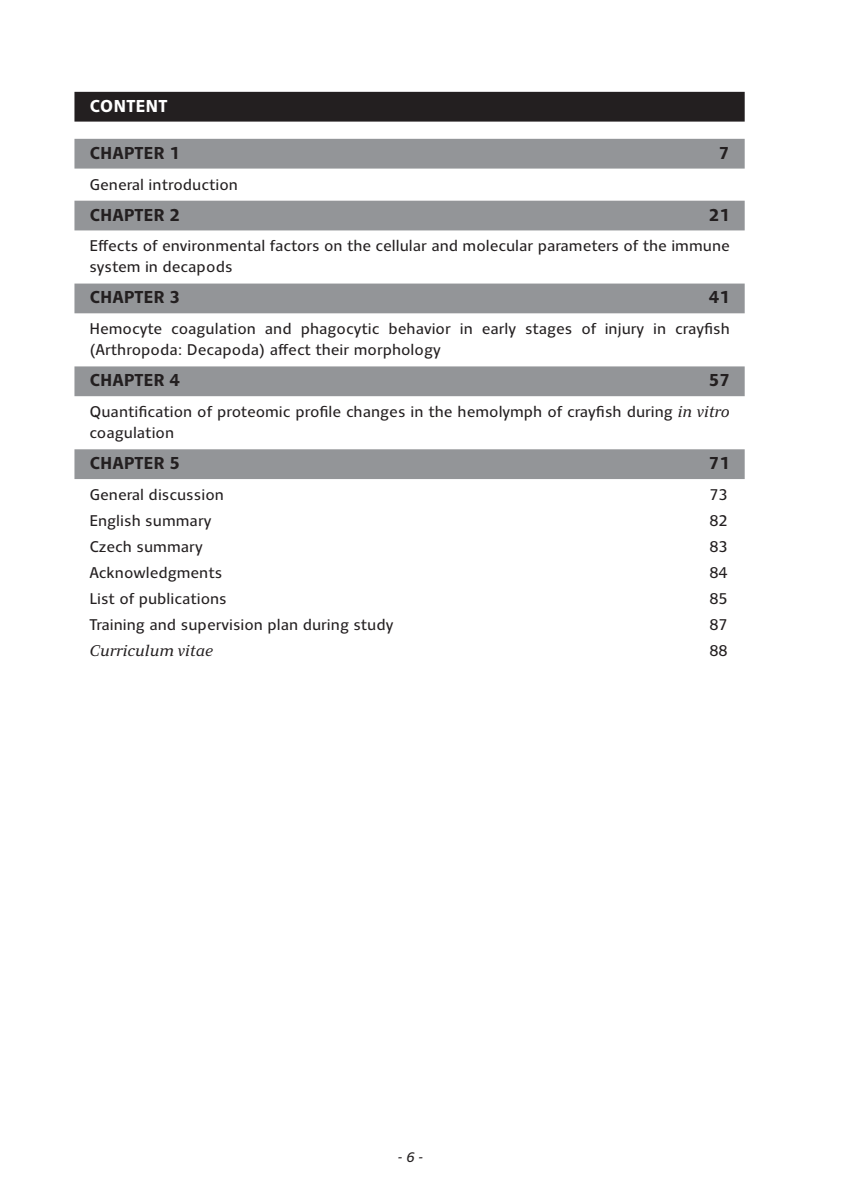
<style>
.page{position:relative;width:844px;height:1191px;background:#fff}
.page>*{position:absolute;margin:0;border:0;box-sizing:border-box;transform-origin:0 0}
.t1{font:700 17.5px "Clara Sans";color:#231f20}
.zakladni_styl{font:700 17.5px "Clara Sans";color:#fff}
.t2{font:15.75px/21px "Clara Sans";color:#231f20}
.t3{font:italic 15.75px "Clara Serif";color:#231f20}
.t4{font:italic 14px "Clara Sans";color:#231f20}
.s1{font-family:"Clara Serif";font-style:italic}
</style>
<div class="page">
<div style="left:74px;top:92px;width:670px;height:30px;background:#231f20"></div>
<div style="left:74px;top:139px;width:670px;height:30px;background:#939598"></div>
<div style="left:74px;top:201px;width:670px;height:29px;background:#939598"></div>
<div style="left:74px;top:283px;width:670px;height:30px;background:#939598"></div>
<div style="left:74px;top:366px;width:670px;height:30px;background:#939598"></div>
<div style="left:74px;top:449px;width:670px;height:30px;background:#939598"></div>
<p class="zakladni_styl" style="left:89px;top:96px;width:79px">CONTENT</p>
<p class="t1" style="left:89px;top:143px;width:92px">CHAPTER 1</p>
<p class="t1" style="left:718px;top:143px;width:12px">7</p>
<p class="t2" style="left:89px;top:174px;width:150px">General introduction</p>
<p class="t1" style="left:89px;top:205px;width:92px">CHAPTER 2</p>
<p class="t1" style="left:708px;top:205px;width:22px">21</p>
<p class="t2" style="left:89px;top:236px;width:641px">Effects of environmental factors on the cellular and molecular parameters of the immune system in decapods</p>
<p class="t1" style="left:89px;top:288px;width:92px">CHAPTER 3</p>
<p class="t1" style="left:708px;top:288px;width:22px">41</p>
<p class="t2" style="left:89px;top:319px;width:641px">Hemocyte coagulation and phagocytic behavior in early stages of injury in crayfish (Arthropoda: Decapoda) affect their morphology</p>
<p class="t1" style="left:89px;top:370px;width:92px">CHAPTER 4</p>
<p class="t1" style="left:708px;top:370px;width:22px">57</p>
<p class="t2" style="left:89px;top:401px;width:641px">Quantification of proteomic profile changes in the hemolymph of crayfish during <span class="s1">in vitro </span>coagulation</p>
<p class="t1" style="left:89px;top:453px;width:92px">CHAPTER 5</p>
<p class="t1" style="left:708px;top:453px;width:22px">71</p>
<p class="t2" style="left:89px;top:484px;width:136px">General discussion</p>
<p class="t2" style="left:709px;top:484px;width:20px">73</p>
<p class="t2" style="left:89px;top:510px;width:124px">English summary</p>
<p class="t2" style="left:709px;top:510px;width:20px">82</p>
<p class="t2" style="left:89px;top:536px;width:115px">Czech summary</p>
<p class="t2" style="left:709px;top:536px;width:20px">83</p>
<p class="t2" style="left:89px;top:562px;width:134px">Acknowledgments</p>
<p class="t2" style="left:709px;top:562px;width:20px">84</p>
<p class="t2" style="left:89px;top:588px;width:139px">List of publications</p>
<p class="t2" style="left:709px;top:588px;width:20px">85</p>
<p class="t2" style="left:89px;top:614px;width:305px">Training and supervision plan during study</p>
<p class="t2" style="left:709px;top:614px;width:20px">87</p>
<p class="t3" style="left:89px;top:642px;width:125px">Curriculum vitae</p>
<p class="t2" style="left:709px;top:640px;width:20px">88</p>
<p class="t4" style="left:398px;top:1149px;width:26px">- 6 -</p>
</div>
